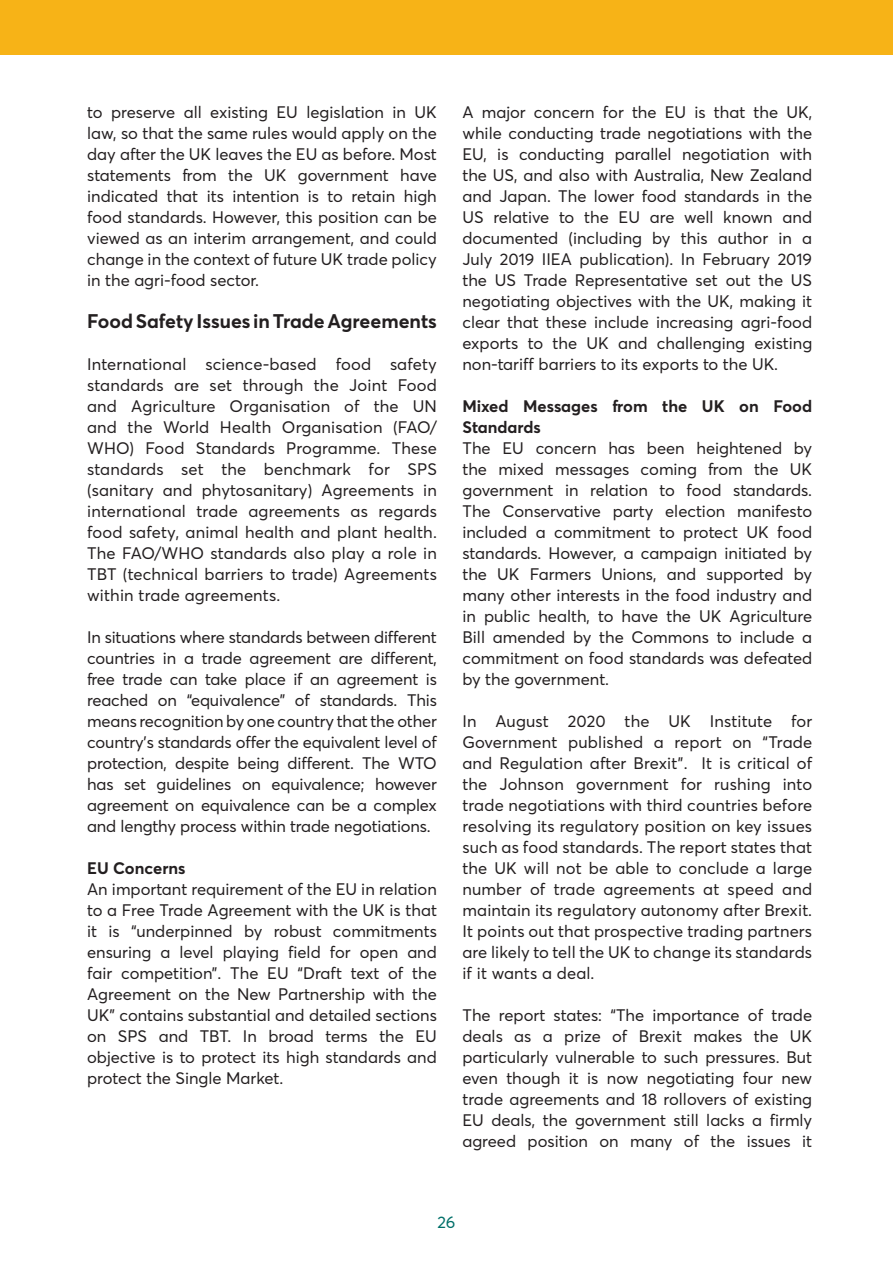
<style>
.page{position:relative;width:893px;height:1263px;background:#fff}
.page>*{position:absolute;margin:0;border:0;box-sizing:border-box;transform-origin:0 0}
.t1{font:700 19.5px "Averta CY";color:#231f20}
.t2{font:16.5px/21px "Averta";color:#231f20;text-align:justify}
.t3{font:700 16.5px/21px "Averta CY";color:#231f20}
.t4{font:16.5px "Averta";color:#006f69}
</style>
<div class="page">
<div style="left:0;top:0;width:893px;height:54px;background:#f7b317"></div>
<p class="t2" style="left:87px;top:101px;width:351px">to preserve all existing EU legislation in UK law, so that the same rules would apply on the day after the UK leaves the EU as before. Most statements from the UK government have indicated that its intention is to retain high food standards. However, this position can be viewed as an interim arrangement, and could change in the context of future UK trade policy in the agri-food sector.</p>
<p class="t1" style="left:87px;top:307px;width:351px">Food Safety Issues in Trade Agreements</p>
<p class="t2" style="left:87px;top:353px;width:351px">International science-based food safety standards are set through the Joint Food and Agriculture Organisation of the UN and the World Health Organisation (FAO/ WHO) Food Standards Programme. These standards set the benchmark for SPS (sanitary and phytosanitary) Agreements in international trade agreements as regards food safety, animal health and plant health.<br>The FAO/WHO standards also play a role in TBT (technical barriers to trade) Agreements within trade agreements.</p>
<p class="t2" style="left:87px;top:626px;width:351px">In situations where standards between different countries in a trade agreement are different, free trade can take place if an agreement is reached on “equivalence” of standards. This means recognition by one country that the other country’s standards offer the equivalent level of protection, despite being different. The WTO has set guidelines on equivalence; however agreement on equivalence can be a complex and lengthy process within trade negotiations.</p>
<p class="t3" style="left:87px;top:857px;width:100px">EU Concerns</p>
<p class="t2" style="left:87px;top:878px;width:351px">An important requirement of the EU in relation to a Free Trade Agreement with the UK is that it is “underpinned by robust commitments ensuring a level playing field for open and fair competition”. The EU “Draft text of the Agreement on the New Partnership with the UK” contains substantial and detailed sections on SPS and TBT. In broad terms the EU objective is to protect its high standards and protect the Single Market.</p>
<p class="t2" style="left:462px;top:101px;width:351px">A major concern for the EU is that the UK, while conducting trade negotiations with the EU, is conducting parallel negotiation with the US, and also with Australia, New Zealand and Japan. The lower food standards in the US relative to the EU are well known and documented (including by this author in a July 2019 IIEA publication). In February 2019 the US Trade Representative set out the US negotiating objectives with the UK, making it clear that these include increasing agri-food exports to the UK and challenging existing non-tariff barriers to its exports to the UK.</p>
<p class="t3" style="left:462px;top:395px;width:351px">Mixed Messages from the UK on Food<br>Standards</p>
<p class="t2" style="left:462px;top:437px;width:351px">The EU concern has been heightened by the mixed messages coming from the UK government in relation to food standards.<br>The Conservative party election manifesto included a commitment to protect UK food standards. However, a campaign initiated by the UK Farmers Unions, and supported by many other interests in the food industry and in public health, to have the UK Agriculture Bill amended by the Commons to include a commitment on food standards was defeated by the government.</p>
<p class="t2" style="left:462px;top:710px;width:351px">In August 2020 the UK Institute for Government published a report on “Trade and Regulation after Brexit”. It is critical of the Johnson government for rushing into trade negotiations with third countries before resolving its regulatory position on key issues such as food standards. The report states that the UK will not be able to conclude a large number of trade agreements at speed and maintain its regulatory autonomy after Brexit.<br>It points out that prospective trading partners are likely to tell the UK to change its standards if it wants a deal.</p>
<p class="t2" style="left:462px;top:1004px;width:351px">The report states: “The importance of trade deals as a prize of Brexit makes the UK particularly vulnerable to such pressures. But even though it is now negotiating four new trade agreements and 18 rollovers of existing EU deals, the government still lacks a firmly agreed position on many of the issues it</p>
<p class="t4" style="left:438px;top:1211px;width:19px">26</p>
</div>
